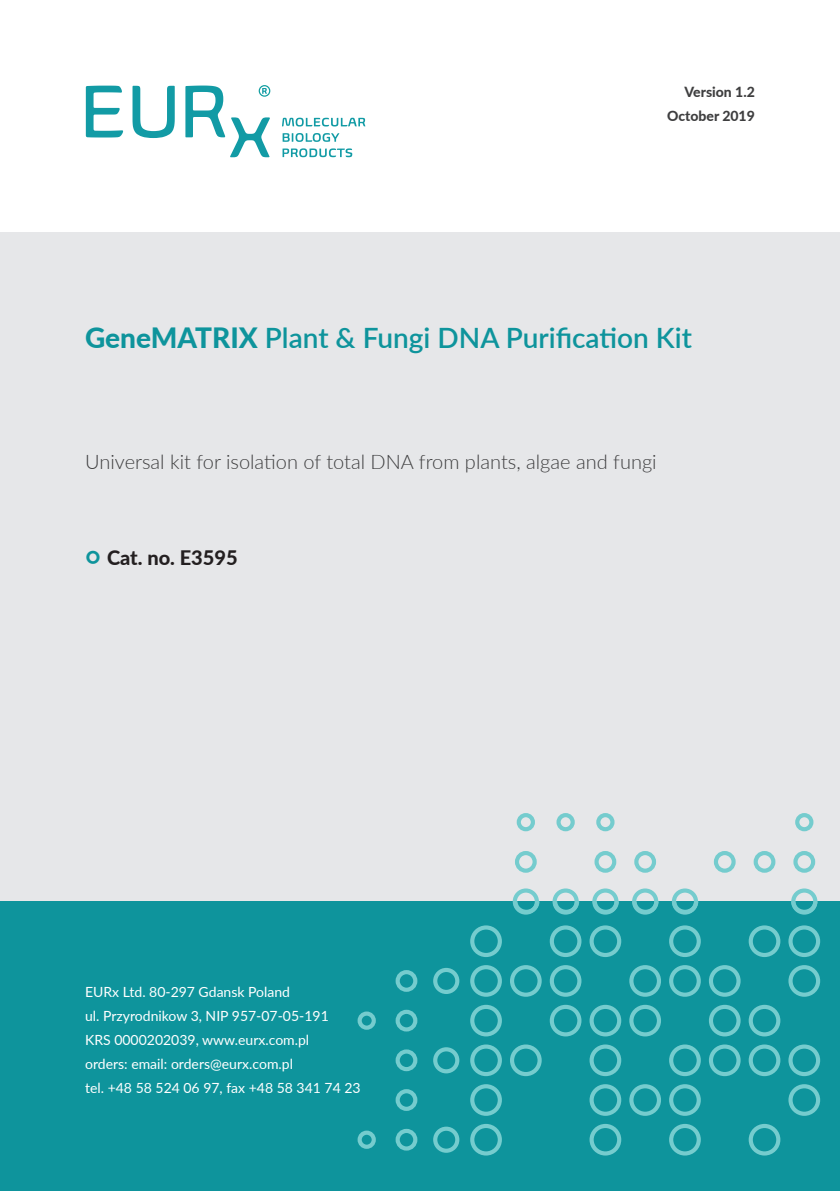
<style>
.page{position:relative;width:840px;height:1191px;background:#fff}
.page>*{position:absolute;margin:0;border:0;box-sizing:border-box;transform-origin:0 0}
.manual_title{font:600 28px "Lato";color:#0e949c}
.manual_subtitle{font:300 20px "Lato";color:#3e3e3f}
.t1{font:800 20px "Lato";color:#231f20}
.t2{font:14px/24px "Lato";color:#fff}
.manual_version{font:800 14px/24px "Lato";color:#3e3e3f;text-align:right}
.s1{font-weight:800}
.s2{font-size:24px;color:#0e949c}
</style>
<div class="page">
<div style="left:0;top:232px;width:839px;height:669px;background:#e6e7e9"></div>
<div style="left:0;top:901px;width:839px;height:290px;background:#0e949c"></div>
<svg style="left:357px;top:813px;width:464px;height:343px"></svg>
<svg style="left:511px;top:897px;width:308px;height:19px"></svg>
<svg style="left:86px;top:86px;width:37px;height:51px"></svg>
<svg style="left:132px;top:86px;width:43px;height:52px"></svg>
<svg style="left:282px;top:118px;width:83px;height:8px"></svg>
<svg style="left:282px;top:133px;width:57px;height:9px"></svg>
<svg style="left:282px;top:148px;width:70px;height:9px"></svg>
<svg style="left:185px;top:86px;width:85px;height:71px"></svg>
<div style="left:258px;top:85px;width:12px;height:12px;border:1px solid #119ea0;border-radius:50%"></div>
<p class="manual_version" style="left:666px;top:79px;width:89px">Version 1.2<br>October 2019</p>
<p class="manual_title" style="left:85px;top:317px;width:608px"><span class="s1">GeneMATRIX</span> Plant &amp; Fungi DNA Purification Kit</p>
<p class="manual_subtitle" style="left:85px;top:448px;width:572px">Universal kit for isolation of total DNA from plants, algae and fungi</p>
<p class="t1" style="left:85px;top:543px;width:154px"><span class="s2">○</span> Cat. no. E3595</p>
<p class="t2" style="left:85px;top:979px;width:277px">EURx Ltd. 80-297 Gdansk Poland<br>ul. Przyrodnikow 3, NIP 957-07-05-191<br>KRS 0000202039, www.eurx.com.pl<br>orders: email: orders@eurx.com.pl<br>tel. +48 58 524 06 97, fax +48 58 341 74 23</p>
</div>
